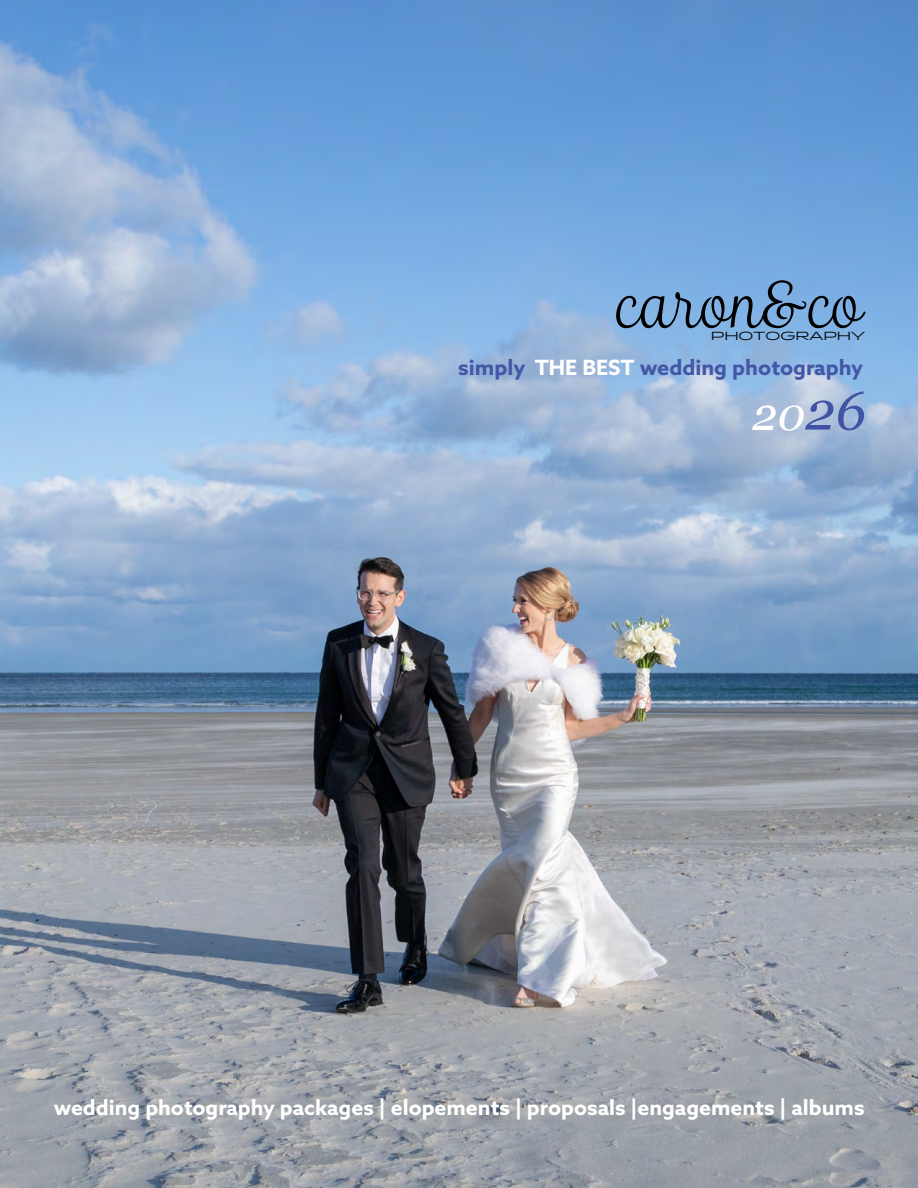
<style>
.page{position:relative;width:918px;height:1188px;background:#fff}
.page>*{position:absolute;margin:0;border:0;box-sizing:border-box;transform-origin:0 0}
.t1{font:61.8px "Madre Script";color:#000;scale:.9 1}
.t2{font:italic 45px "Georgia";color:#fff}
.t3{font:700 21px "Azo Sans";color:#4457a7}
.t4{font:700 20.85px "Azo Sans";color:#fff}
.t5{font:11.7px "Halogen";letter-spacing:.01em;color:#000;scale:1.21 1}
.s1{color:#fff}
.s2{font-size:54px;color:#4153a4}
</style>
<div class="page">
<img style="left:0;top:0;width:918px;height:1188px">
<h1 class="t1" style="left:616px;top:281px;width:276px">caron&amp;co</h1>
<p class="t5" style="left:711px;top:331px;width:129px">PHOTOGRAPHY</p>
<p class="t3" style="left:458px;top:358px;width:406px">simply <span class="s1">THE BEST</span> wedding photography</p>
<h2 class="t2" style="left:752px;top:396px;width:115px">20<span class="s2">26</span></h2>
<p class="t4" style="left:54px;top:1098px;width:812px">wedding photography packages | elopements | proposals |engagements | albums</p>
</div>
